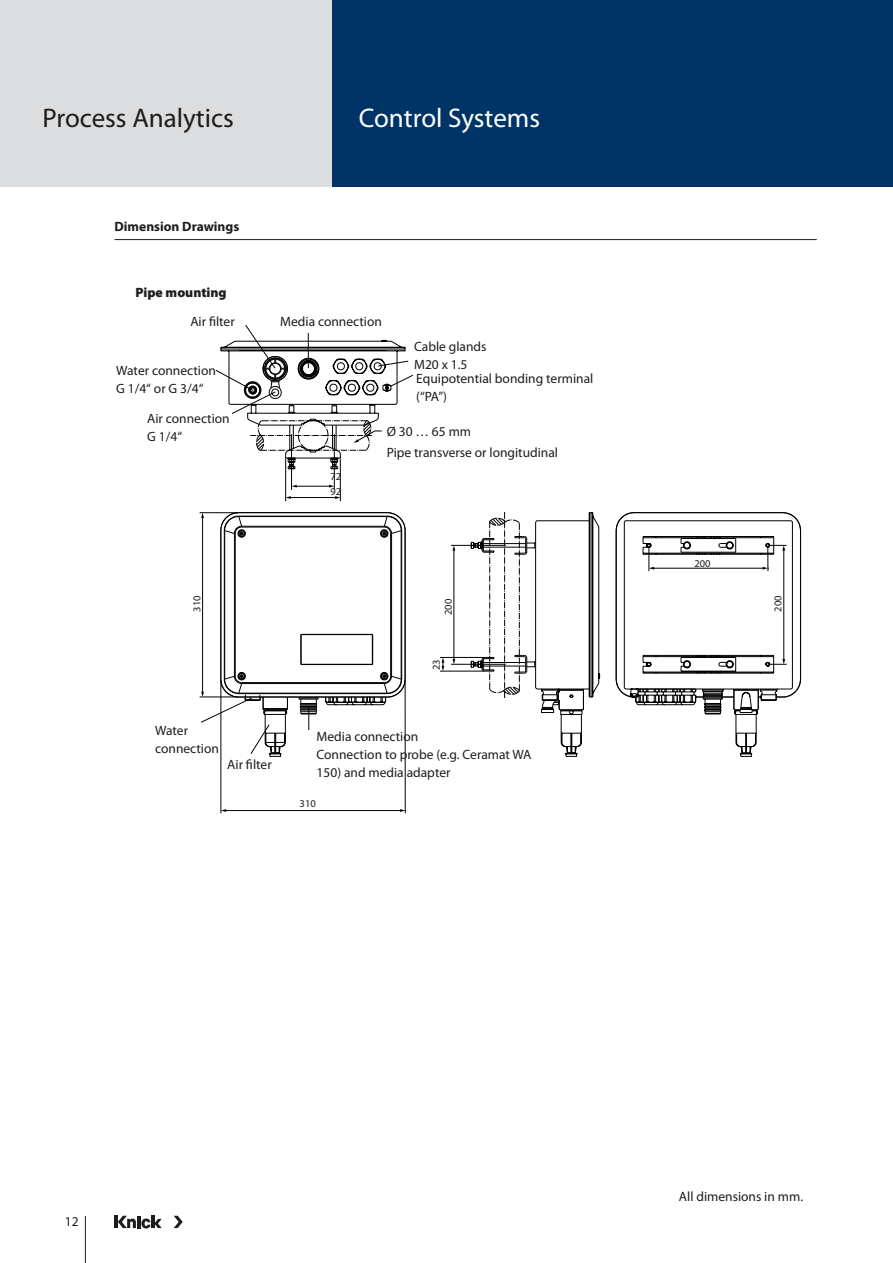
<style>
.page{position:relative;width:893px;height:1263px;background:#fff}
.page>*{position:absolute;margin:0;border:0;box-sizing:border-box;transform-origin:0 0}
.Produktbereiche{font:27px "Myriad Pro";color:#1d1d1b}
.Produktgruppe{font:27px "Myriad Pro";color:#fff}
.Text{font:13.5px/18px "Myriad Pro";color:#1d1d1b}
.Zwischenüberschrift{font:700 13.5px "Myriad Pro";color:#1d1d1b}
.Zwischenüberschrift-2{font:900 13.5px "Myriad Pro";color:#1d1d1b}
.Text-2{font:10.5px "Myriad Pro";color:#1d1d1b}
</style>
<div class="page">
<div style="left:332px;top:0;width:561px;height:187px;background:#003466"></div>
<div style="left:0;top:0;width:332px;height:187px;background:#dcddde"></div>
<hr style="left:85px;top:1216px;width:1px;height:47px;background:#1d1d1b">
<hr style="left:114px;top:1216px;width:4px;height:12px;background:#1d1d1b">
<svg style="left:174px;top:1216px;width:9px;height:12px"></svg>
<svg style="left:118px;top:1216px;width:44px;height:12px"></svg>
<svg style="left:541px;top:512px;width:260px;height:242px"></svg>
<svg style="left:223px;top:512px;width:378px;height:186px"></svg>
<hr style="left:220px;top:530px;width:1px;height:149px;background:#020203">
<hr style="left:239px;top:516px;width:148px;height:1px;background:#020203">
<hr style="left:242px;top:526px;width:142px;height:1px;background:#020203">
<hr style="left:234px;top:533px;width:1px;height:143px;background:#020203">
<hr style="left:224px;top:531px;width:1px;height:148px;background:#020203">
<hr style="left:221px;top:530px;width:1px;height:149px;background:#020203">
<hr style="left:239px;top:512px;width:148px;height:1px;background:#020203">
<hr style="left:235px;top:533px;width:1px;height:143px;background:#020203">
<svg style="left:220px;top:512px;width:26px;height:26px"></svg>
<hr style="left:242px;top:527px;width:142px;height:1px;background:#020203">
<svg style="left:520px;top:536px;width:7px;height:19px"></svg>
<svg style="left:250px;top:470px;width:270px;height:228px"></svg>
<svg style="left:489px;top:517px;width:31px;height:9px"></svg>
<hr style="left:200px;top:512px;width:38px;height:1px;background:#020203">
<hr style="left:202px;top:517px;width:1px;height:176px;background:#020203">
<svg style="left:201px;top:513px;width:3px;height:5px"></svg>
<hr style="left:221px;top:680px;width:1px;height:133px;background:#020203">
<hr style="left:405px;top:680px;width:1px;height:133px;background:#020203">
<hr style="left:225px;top:810px;width:176px;height:1px;background:#020203">
<svg style="left:221px;top:809px;width:5px;height:3px"></svg>
<svg style="left:400px;top:809px;width:6px;height:3px"></svg>
<hr style="left:291px;top:434px;width:1px;height:56px;background:#020203">
<hr style="left:334px;top:434px;width:1px;height:56px;background:#020203">
<hr style="left:296px;top:486px;width:34px;height:1px;background:#020203">
<svg style="left:292px;top:485px;width:5px;height:3px"></svg>
<svg style="left:329px;top:485px;width:5px;height:3px"></svg>
<hr style="left:340px;top:459px;width:1px;height:42px;background:#020203">
<hr style="left:285px;top:459px;width:1px;height:42px;background:#020203">
<hr style="left:290px;top:497px;width:46px;height:1px;background:#020203">
<svg style="left:335px;top:496px;width:5px;height:3px"></svg>
<svg style="left:286px;top:496px;width:5px;height:3px"></svg>
<svg style="left:215px;top:325px;width:198px;height:145px"></svg>
<hr style="left:440px;top:657px;width:44px;height:1px;background:#020203">
<hr style="left:440px;top:671px;width:44px;height:1px;background:#020203">
<svg style="left:442px;top:657px;width:2px;height:14px"></svg>
<hr style="left:451px;top:545px;width:55px;height:1px;background:#020203">
<hr style="left:451px;top:664px;width:55px;height:1px;background:#020203">
<hr style="left:454px;top:550px;width:1px;height:110px;background:#020203">
<svg style="left:452px;top:545px;width:3px;height:6px"></svg>
<svg style="left:452px;top:659px;width:3px;height:6px"></svg>
<svg style="left:484px;top:647px;width:43px;height:48px"></svg>
<svg style="left:642px;top:536px;width:145px;height:138px"></svg>
<svg style="left:200px;top:672px;width:206px;height:85px"></svg>
<hr style="left:114px;top:239px;width:703px;height:1px;background:#1d1d1b">
<p class="Produktbereiche" style="left:43px;top:101px;width:193px">Process Analytics</p>
<p class="Produktgruppe" style="left:359px;top:101px;width:183px">Control Systems</p>
<p class="Zwischenüberschrift" style="left:114px;top:218px;width:126px">Dimension Drawings</p>
<p class="Zwischenüberschrift-2" style="left:135px;top:284px;width:93px">Pipe mounting</p>
<p class="Text" style="left:190px;top:313px;width:46px">Air filter</p>
<p class="Text" style="left:280px;top:313px;width:103px">Media connection</p>
<p class="Text" style="left:116px;top:361px;width:101px">Water connection<br>G 1/4“ or G 3/4“</p>
<p class="Text" style="left:414px;top:337px;width:74px">Cable glands<br>M20 x 1.5</p>
<p class="Text" style="left:416px;top:369px;width:179px">Equipotential bonding terminal (“PA”)</p>
<p class="Text" style="left:147px;top:409px;width:84px">Air connection<br>G 1/4“</p>
<p class="Text-2" style="left:330px;top:470px;width:12px">72</p>
<p class="Text-2" style="left:330px;top:485px;width:12px">92</p>
<p class="Text" style="left:387px;top:420px;width:173px;line-height:21px">Ø 30 … 65 mm<br>Pipe transverse or longitudinal</p>
<p class="Text-2" style="left:190px;top:612px;width:18px;rotate:-90deg">310</p>
<p class="Text" style="left:155px;top:721px;width:65px">Water connection</p>
<p class="Text" style="left:227px;top:755px;width:46px">Air filter</p>
<p class="Text-2" style="left:442px;top:615px;width:18px;rotate:-90deg">200</p>
<p class="Text-2" style="left:430px;top:670px;width:12px;rotate:-90deg">23</p>
<p class="Text" style="left:317px;top:727px;width:216px">Media connection<br>Connection to probe (e.g. Ceramat WA<br>150) and media adapter</p>
<p class="Text-2" style="left:300px;top:797px;width:18px">310</p>
<p class="Text-2" style="left:694px;top:557px;width:18px">200</p>
<p class="Text-2" style="left:771px;top:612px;width:18px;rotate:-90deg">200</p>
<p class="Text" style="left:65px;top:1212px;width:15px">12</p>
<p class="Text" style="left:679px;top:1187px;width:126px">All dimensions in mm.</p>
</div>
